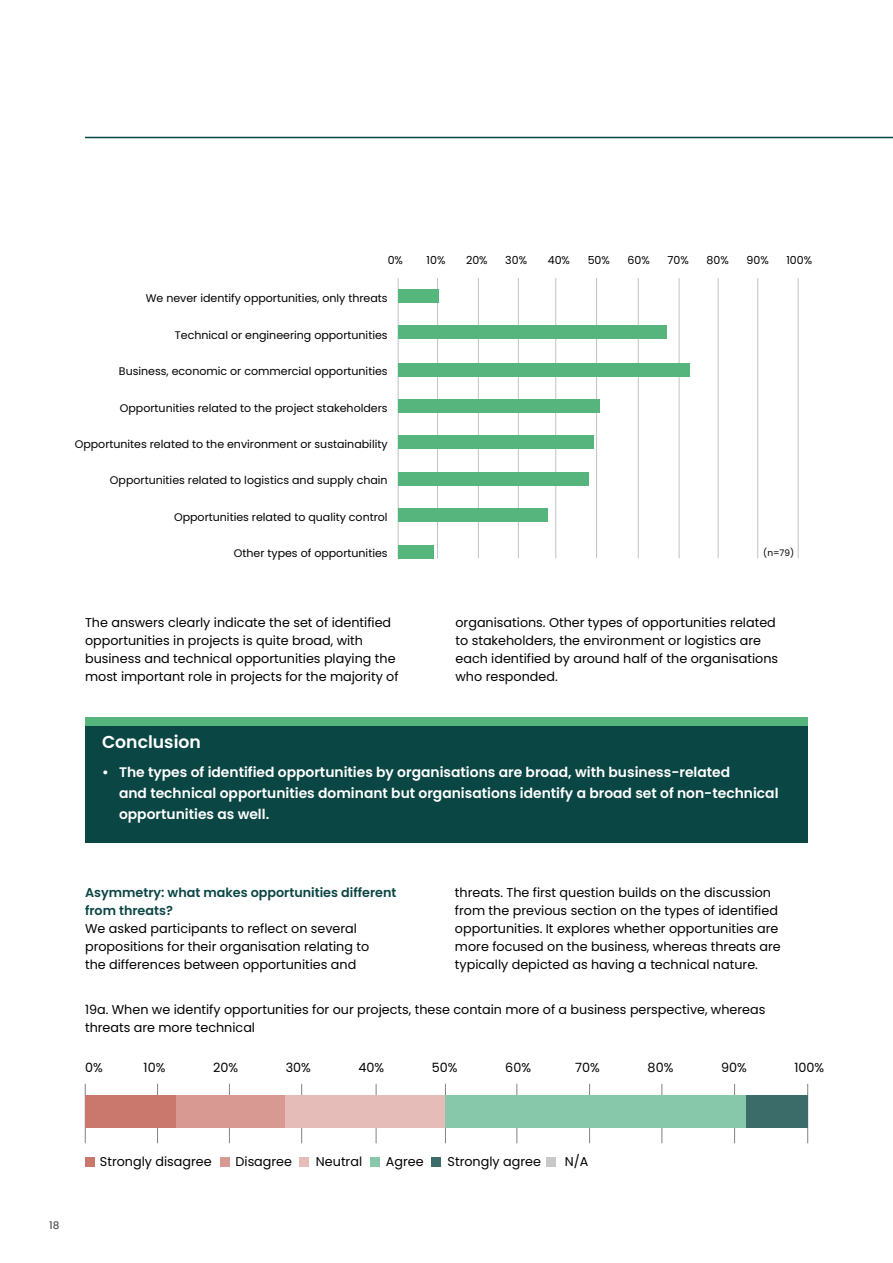
<style>
.page{position:relative;width:893px;height:1263px;background:#fff}
.page>*{position:absolute;margin:0;border:0;box-sizing:border-box;transform-origin:0 0}
.t1{font:600 17.25px "Poppins";color:#fff}
.t2{font:600 13.8px/21px "Poppins";color:#fff}
.t3{font:12.75px/18px "Poppins";color:#000}
.t4{font:600 12.75px/18px "Poppins";color:#0a4644}
.t5{font:11.1px "Poppins";color:#000}
.t6{font:500 10.5px "Poppins";color:#575756}
.t7{font:9px "Poppins";color:#000}
</style>
<div class="page">
<hr style="left:85px;top:137px;width:808px;height:1px;background:#0a4644">
<div style="left:85px;top:719px;width:723px;height:124px;background:#0a4644"></div>
<div style="left:85px;top:717px;width:723px;height:9px;background:#55b57c"></div>
<div style="left:85px;top:1157px;width:9px;height:9px;background:#ca786d"></div>
<div style="left:220px;top:1157px;width:9px;height:9px;background:#d79992"></div>
<div style="left:299px;top:1157px;width:10px;height:9px;background:#e5bcb7"></div>
<div style="left:370px;top:1157px;width:9px;height:9px;background:#88c8aa"></div>
<div style="left:432px;top:1157px;width:9px;height:9px;background:#3b6c69"></div>
<div style="left:546px;top:1157px;width:10px;height:9px;background:#c8c8c8"></div>
<hr style="left:157px;top:1084px;width:1px;height:59px;background:#000">
<hr style="left:85px;top:1084px;width:1px;height:59px;background:#000">
<hr style="left:229px;top:1084px;width:1px;height:59px;background:#000">
<hr style="left:301px;top:1084px;width:1px;height:59px;background:#000">
<hr style="left:376px;top:1084px;width:1px;height:59px;background:#000">
<hr style="left:445px;top:1084px;width:1px;height:59px;background:#000">
<hr style="left:517px;top:1084px;width:1px;height:59px;background:#000">
<hr style="left:589px;top:1084px;width:1px;height:59px;background:#000">
<hr style="left:662px;top:1084px;width:1px;height:59px;background:#000">
<hr style="left:734px;top:1084px;width:1px;height:59px;background:#000">
<hr style="left:807px;top:1084px;width:1px;height:59px;background:#000">
<div style="left:175px;top:1095px;width:110px;height:33px;background:#d79992"></div>
<div style="left:85px;top:1095px;width:91px;height:33px;background:#ca786d"></div>
<div style="left:285px;top:1095px;width:164px;height:33px;background:#e5bcb7"></div>
<div style="left:445px;top:1095px;width:301px;height:33px;background:#88c8aa"></div>
<div style="left:746px;top:1095px;width:62px;height:33px;background:#3b6c69"></div>
<hr style="left:437px;top:278px;width:1px;height:280px;background:#000">
<hr style="left:398px;top:278px;width:1px;height:280px;background:#000">
<hr style="left:478px;top:278px;width:1px;height:280px;background:#000">
<hr style="left:518px;top:278px;width:1px;height:280px;background:#000">
<hr style="left:555px;top:278px;width:1px;height:280px;background:#000">
<hr style="left:596px;top:278px;width:1px;height:280px;background:#000">
<hr style="left:638px;top:278px;width:1px;height:280px;background:#000">
<hr style="left:718px;top:278px;width:1px;height:280px;background:#000">
<hr style="left:798px;top:278px;width:1px;height:280px;background:#000">
<hr style="left:757px;top:278px;width:1px;height:280px;background:#000">
<hr style="left:679px;top:278px;width:1px;height:280px;background:#000">
<div style="left:398px;top:290px;width:41px;height:13px;background:#55b57c"></div>
<div style="left:398px;top:325px;width:268px;height:14px;background:#55b57c"></div>
<div style="left:398px;top:363px;width:292px;height:14px;background:#55b57c"></div>
<div style="left:398px;top:399px;width:202px;height:13px;background:#55b57c"></div>
<div style="left:398px;top:435px;width:196px;height:14px;background:#55b57c"></div>
<div style="left:398px;top:472px;width:191px;height:14px;background:#55b57c"></div>
<div style="left:398px;top:508px;width:150px;height:14px;background:#55b57c"></div>
<div style="left:398px;top:545px;width:36px;height:13px;background:#55b57c"></div>
<p class="t5" style="left:388px;top:254px;width:17px">0%</p>
<p class="t5" style="left:427px;top:254px;width:20px">10%</p>
<p class="t5" style="left:466px;top:254px;width:23px">20%</p>
<p class="t5" style="left:505px;top:254px;width:23px">30%</p>
<p class="t5" style="left:548px;top:254px;width:24px">40%</p>
<p class="t5" style="left:588px;top:254px;width:24px">50%</p>
<p class="t5" style="left:628px;top:254px;width:24px">60%</p>
<p class="t5" style="left:668px;top:254px;width:23px">70%</p>
<p class="t5" style="left:707px;top:254px;width:24px">80%</p>
<p class="t5" style="left:746px;top:254px;width:24px">90%</p>
<p class="t5" style="left:786px;top:254px;width:27px">100%</p>
<p class="t5" style="left:146px;top:292px;width:243px">We never identify opportunities, only threats</p>
<p class="t5" style="left:175px;top:328px;width:214px">Technical or engineering opportunities</p>
<p class="t5" style="left:119px;top:365px;width:270px">Business, economic or commercial opportunities</p>
<p class="t5" style="left:120px;top:401px;width:269px">Opportunities related to the project stakeholders</p>
<p class="t5" style="left:75px;top:438px;width:314px">Opportunites related to the environment or sustainability</p>
<p class="t5" style="left:110px;top:474px;width:279px">Opportunities related to logistics and supply chain</p>
<p class="t5" style="left:174px;top:510px;width:215px">Opportunities related to quality control</p>
<p class="t5" style="left:234px;top:547px;width:155px">Other types of opportunities</p>
<p class="t7" style="left:763px;top:548px;width:33px">(n=79)</p>
<p class="t3" style="left:85px;top:614px;width:315px">The answers clearly indicate the set of identified opportunities in projects is quite broad, with business and technical opportunities playing the most important role in projects for the majority of</p>
<p class="t3" style="left:455px;top:614px;width:324px">organisations. Other types of opportunities related to stakeholders, the environment or logistics are each identified by around half of the organisations who responded.</p>
<h1 class="t1" style="left:102px;top:732px;width:100px">Conclusion</h1>
<p class="t2" style="left:119px;top:762px;width:661px;text-indent:-17px">• The types of identified opportunities by organisations are broad, with business-related<br>and technical opportunities dominant but organisations identify a broad set of non-technical opportunities as well.</p>
<p class="t4" style="left:85px;top:884px;width:313px">Asymmetry: what makes opportunities different from threats?</p>
<p class="t3" style="left:85px;top:920px;width:286px">We asked participants to reflect on several propositions for their organisation relating to the differences between opportunities and</p>
<p class="t3" style="left:455px;top:884px;width:327px">threats. The first question builds on the discussion from the previous section on the types of identified opportunities. It explores whether opportunities are more focused on the business, whereas threats are typically depicted as having a technical nature.</p>
<p class="t3" style="left:85px;top:1001px;width:682px">19a. When we identify opportunities for our projects, these contain more of a business perspective, whereas threats are more technical</p>
<p class="t3" style="left:85px;top:1058px;width:19px">0%</p>
<p class="t3" style="left:144px;top:1058px;width:23px">10%</p>
<p class="t3" style="left:213px;top:1058px;width:27px">20%</p>
<p class="t3" style="left:286px;top:1058px;width:27px">30%</p>
<p class="t3" style="left:359px;top:1058px;width:27px">40%</p>
<p class="t3" style="left:432px;top:1058px;width:27px">50%</p>
<p class="t3" style="left:505px;top:1058px;width:27px">60%</p>
<p class="t3" style="left:575px;top:1058px;width:26px">70%</p>
<p class="t3" style="left:648px;top:1058px;width:27px">80%</p>
<p class="t3" style="left:721px;top:1058px;width:27px">90%</p>
<p class="t3" style="left:794px;top:1058px;width:31px">100%</p>
<p class="t6" style="left:49px;top:1219px;width:12px">18</p>
<p class="t3" style="left:100px;top:1153px;width:113px">Strongly disagree</p>
<p class="t3" style="left:236px;top:1153px;width:58px">Disagree</p>
<p class="t3" style="left:316px;top:1153px;width:48px">Neutral</p>
<p class="t3" style="left:386px;top:1153px;width:39px">Agree</p>
<p class="t3" style="left:448px;top:1153px;width:95px">Strongly agree</p>
<p class="t3" style="left:565px;top:1153px;width:25px">N/A</p>
</div>
